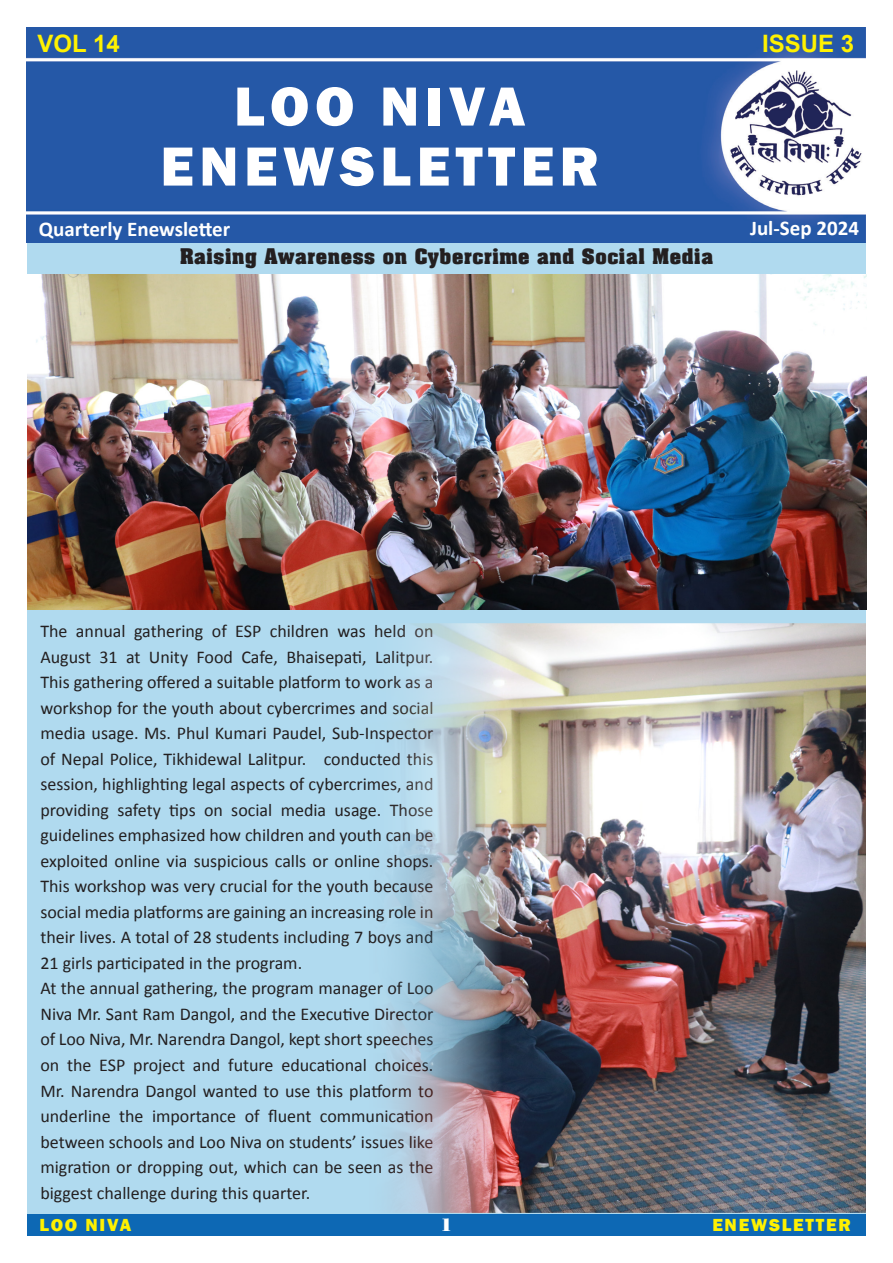
<style>
.page{position:relative;width:893px;height:1263px;background:#fff}
.page>*{position:absolute;margin:0;border:0;box-sizing:border-box;transform-origin:0 0}
.t1{font:800 57px/60px "Franklin Gothic";letter-spacing:.1em;color:#fff;text-align:center}
.t2{font:700 24px "Arial";color:#fff101}
.t3{font:700 21px "Aachen BT";color:#231f20}
.t4{font:700 21px "Calibri";color:#fff}
.t5{font:18px/25.5px "Calibri";color:#231f20;text-align:justify}
.t6{font:800 18px "Franklin Gothic";letter-spacing:.1em;color:#fff101}
.t7{font:18px "Poster Bodoni BT";color:#fff}
</style>
<div class="page">
<div style="left:27px;top:243px;width:838px;height:992px;background:#b0daef"></div>
<div style="left:27px;top:1214px;width:839px;height:22px;background:#0d68b4"></div>
<img style="left:27px;top:27px;width:839px;height:215px">
<img style="left:27px;top:274px;width:839px;height:335px">
<img style="left:391px;top:624px;width:474px;height:588px">
<h2 class="t2" style="left:38px;top:27px;width:84px">VOL 14</h2>
<h2 class="t2" style="left:762px;top:27px;width:94px">ISSUE 3</h2>
<h1 class="t1" style="left:160px;top:76px;width:440px">LOO NIVA<br>ENEWSLETTER</h1>
<p class="t4" style="left:39px;top:216px;width:193px">Quarterly Enewsletter</p>
<p class="t4" style="left:750px;top:214px;width:110px">Jul-Sep 2024</p>
<p class="t3" style="left:180px;top:244px;width:535px">Raising Awareness on Cybercrime and Social Media</p>
<p class="t5" style="left:40px;top:619px;width:395px">The annual gathering of ESP children was held on August 31 at Unity Food Cafe, Bhaisepati, Lalitpur.<br>This gathering offered a suitable platform to work as a workshop for the youth about cybercrimes and social media usage. Ms. Phul Kumari Paudel, Sub-Inspector of Nepal Police, Tikhidewal Lalitpur. conducted this session, highlighting legal aspects of cybercrimes, and providing safety tips on social media usage. Those guidelines emphasized how children and youth can be exploited online via suspicious calls or online shops.<br>This workshop was very crucial for the youth because social media platforms are gaining an increasing role in their lives. A total of 28 students including 7 boys and 21 girls participated in the program.</p>
<p class="t5" style="left:40px;top:976px;width:395px">At the annual gathering, the program manager of Loo Niva Mr. Sant Ram Dangol, and the Executive Director of Loo Niva, Mr. Narendra Dangol, kept short speeches on the ESP project and future educational choices.<br>Mr. Narendra Dangol wanted to use this platform to underline the importance of fluent communication between schools and Loo Niva on students’ issues like migration or dropping out, which can be seen as the biggest challenge during this quarter.</p>
<p class="t6" style="left:39px;top:1213px;width:93px">LOO NIVA</p>
<p class="t7" style="left:440px;top:1213px;width:13px">1</p>
<p class="t6" style="left:712px;top:1213px;width:140px">ENEWSLETTER</p>
</div>
